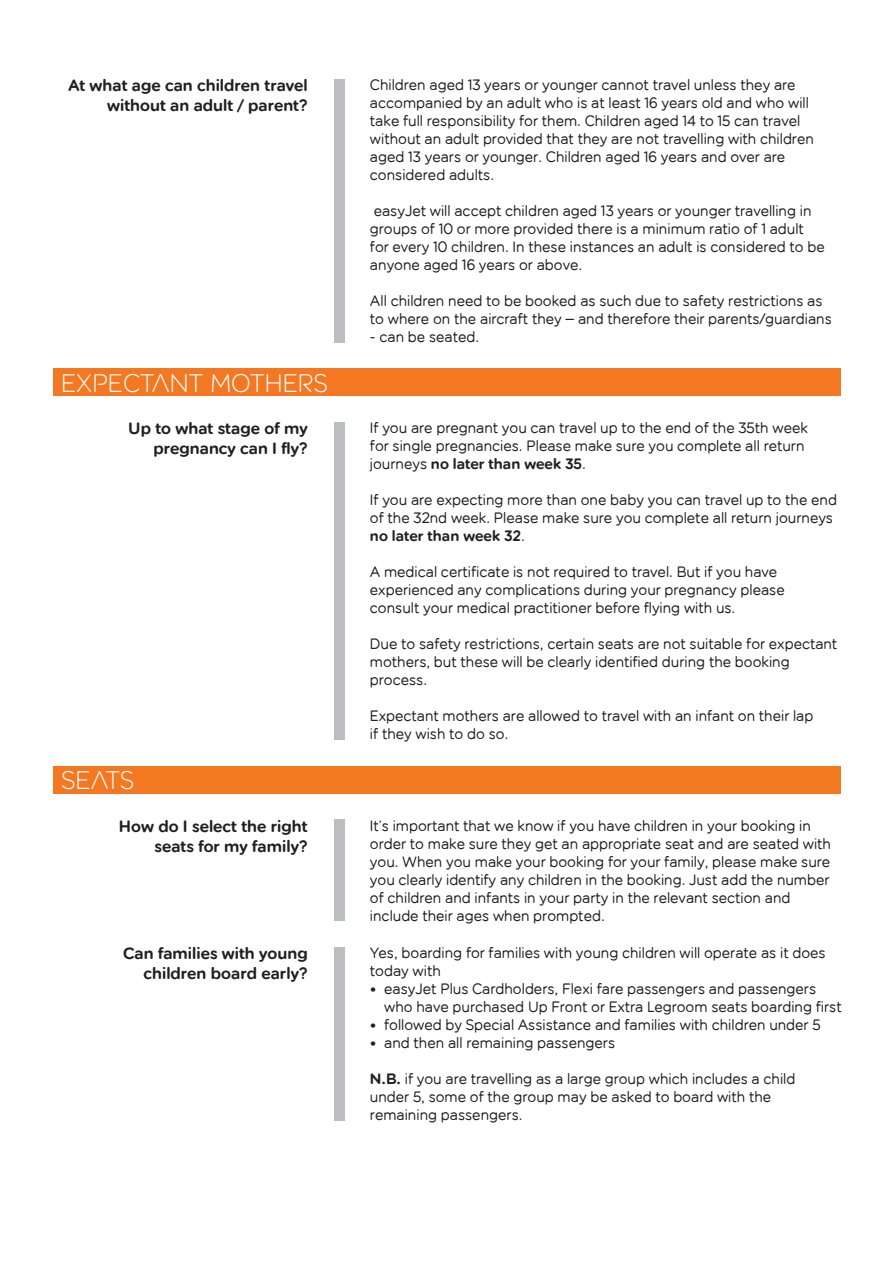
<style>
.page{position:relative;width:893px;height:1263px;background:#fff}
.page>*{position:absolute;margin:0;border:0;box-sizing:border-box;transform-origin:0 0}
.t1{font:25.5px "EJ Rounded Headline";color:#fff}
.t2{font:16.5px/19.8px "EJ Rounded Demi";color:#231f20;text-align:right}
.t3{font:15px/18px "EJ Rounded";color:#231f20}
.t4{font:15px "EJ Rounded Demi";color:#231f20}
.s1{font-family:"EJ Rounded"}
.s2{font-family:"EJ Rounded Demi"}
</style>
<div class="page">
<div style="left:334px;top:79px;width:11px;height:263px;background:#bcbdc0"></div>
<div style="left:334px;top:422px;width:11px;height:317px;background:#bcbdc0"></div>
<div style="left:334px;top:819px;width:11px;height:102px;background:#bcbdc0"></div>
<div style="left:334px;top:947px;width:11px;height:173px;background:#bcbdc0"></div>
<div style="left:53px;top:369px;width:787px;height:27px;background:#f47721"></div>
<div style="left:53px;top:766px;width:787px;height:27px;background:#f47721"></div>
<p class="t2" style="left:68px;top:76px;width:241px">At what age can children travel without an adult / parent?</p>
<p class="t3" style="left:370px;top:76px;width:445px">Children aged 13 years or younger cannot travel unless they are accompanied by an adult who is at least 16 years old and who will take full responsibility for them. Children aged 14 to 15 can travel without an adult provided that they are not travelling with children aged 13 years or younger. Children aged 16 years and over are considered adults.</p>
<p class="t3" style="left:370px;top:202px;width:456px">easyJet will accept children aged 13 years or younger travelling in groups of 10 or more provided there is a minimum ratio of 1 adult for every 10 children. In these instances an adult is considered to be anyone aged 16 years or above.</p>
<p class="t3" style="left:370px;top:292px;width:463px">All children need to be booked as such due to safety restrictions as to where on the aircraft they – and therefore their parents/guardians</p>
<p class="t3" style="left:370px;top:328px;width:111px">- can be seated.</p>
<h1 class="t1" style="left:61px;top:369px;width:268px">EXPECTANT MOTHERS</h1>
<p class="t2" style="left:128px;top:419px;width:181px">Up to what stage of my pregnancy can I fly?</p>
<p class="t3" style="left:370px;top:419px;width:439px">If you are pregnant you can travel up to the end of the 35th week for single pregnancies. Please make sure you complete all return</p>
<p class="t4" style="left:370px;top:455px;width:217px"><span class="s1">journeys</span> no later than week 35<span class="s1">.</span></p>
<p class="t3" style="left:370px;top:491px;width:469px">If you are expecting more than one baby you can travel up to the end of the 32nd week. Please make sure you complete all return journeys</p>
<p class="t4" style="left:370px;top:527px;width:156px">no later than week 32<span class="s1">.</span></p>
<p class="t3" style="left:370px;top:563px;width:416px">A medical certificate is not required to travel. But if you have experienced any complications during your pregnancy please consult your medical practitioner before flying with us.</p>
<p class="t3" style="left:370px;top:635px;width:469px">Due to safety restrictions, certain seats are not suitable for expectant mothers, but these will be clearly identified during the booking process.</p>
<p class="t3" style="left:370px;top:707px;width:445px">Expectant mothers are allowed to travel with an infant on their lap if they wish to do so.</p>
<h1 class="t1" style="left:61px;top:766px;width:75px">SEATS</h1>
<p class="t2" style="left:119px;top:816px;width:190px">How do I select the right seats for my family?</p>
<p class="t3" style="left:370px;top:816px;width:463px">It’s important that we know if you have children in your booking in order to make sure they get an appropriate seat and are seated with you. When you make your booking for your family, please make sure you clearly identify any children in the booking. Just add the number of children and infants in your party in the relevant section and include their ages when prompted.</p>
<p class="t2" style="left:123px;top:944px;width:186px">Can families with young children board early?</p>
<p class="t3" style="left:370px;top:944px;width:457px">Yes, boarding for families with young children will operate as it does today with</p>
<p class="t3" style="left:384px;top:980px;width:459px;text-indent:-14px">• easyJet Plus Cardholders, Flexi fare passengers and passengers who have purchased Up Front or Extra Legroom seats boarding first</p>
<p class="t3" style="left:370px;top:1016px;width:452px">• followed by Special Assistance and families with children under 5</p>
<p class="t3" style="left:370px;top:1034px;width:247px">• and then all remaining passengers</p>
<p class="t3" style="left:370px;top:1070px;width:427px"><span class="s2">N.B.</span> if you are travelling as a large group which includes a child under 5, some of the group may be asked to board with the remaining passengers.</p>
</div>
